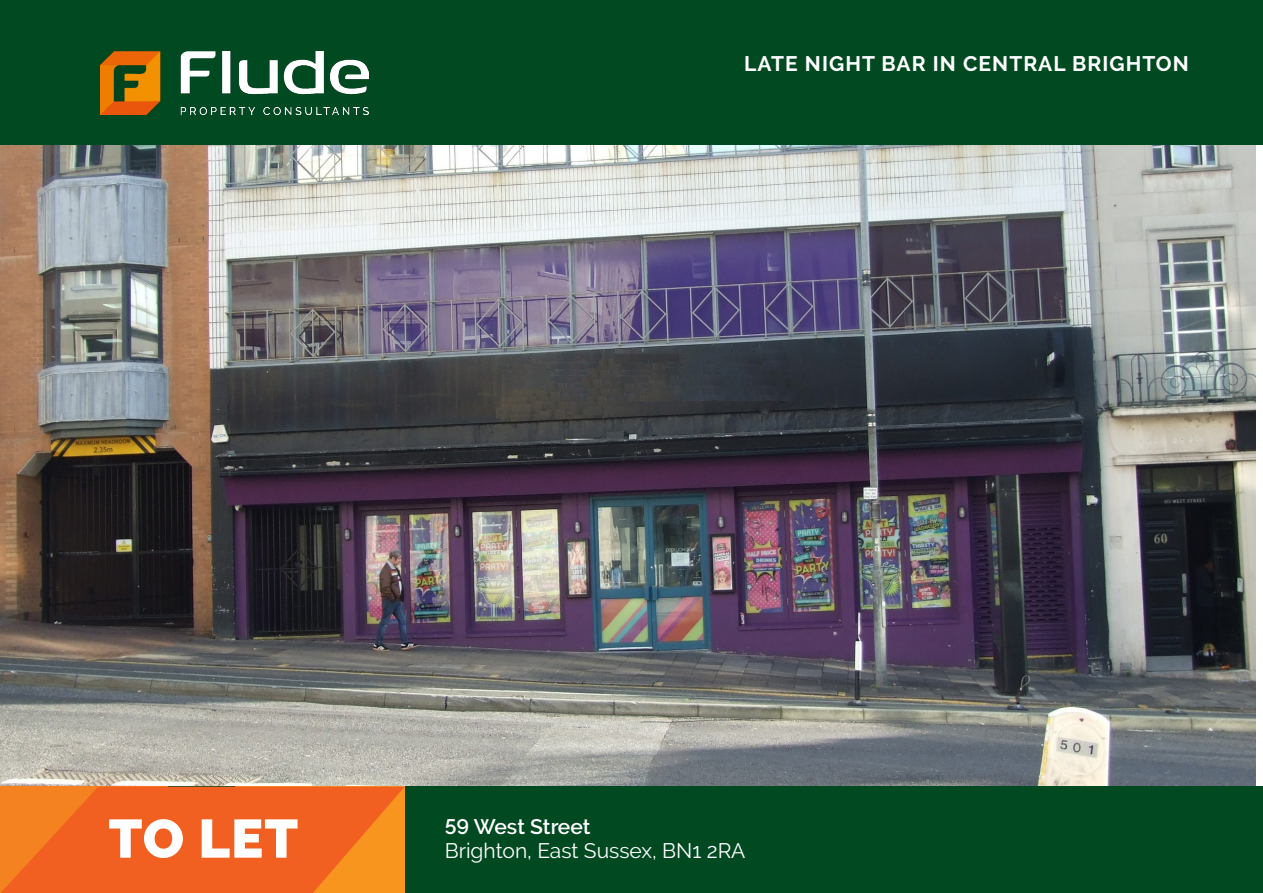
<style>
.page{position:relative;width:1263px;height:893px;background:#fff}
.page>*{position:absolute;margin:0;border:0;box-sizing:border-box;transform-origin:0 0}
.t1{font:900 54px "Raleway";color:#fff}
.Flude_-_Main_Header{font:700 21px "Raleway";letter-spacing:.05em;color:#fff}
.t2{font:21px "Raleway";color:#fff}
.t3{font:600 21px "Raleway";color:#fff}
</style>
<div class="page">
<img style="left:0;top:145px;width:1255px;height:642px">
<div style="left:0;top:0;width:1263px;height:145px;background:#004921"></div>
<img style="left:100px;top:52px;width:268px;height:62px">
<div style="left:0;top:787px;width:1263px;height:106px;background:#004921"></div>
<svg style="left:1px;top:787px;width:404px;height:106px;background:#f26a20"></svg>
<p class="Flude_-_Main_Header" style="left:744px;top:52px;width:446px">LATE NIGHT BAR IN CENTRAL BRIGHTON</p>
<p class="t1" style="left:109px;top:807px;width:191px">TO LET</p>
<p class="t3" style="left:445px;top:815px;width:147px">59 West Street</p>
<p class="t2" style="left:445px;top:839px;width:302px">Brighton, East Sussex, BN1 2RA</p>
</div>
